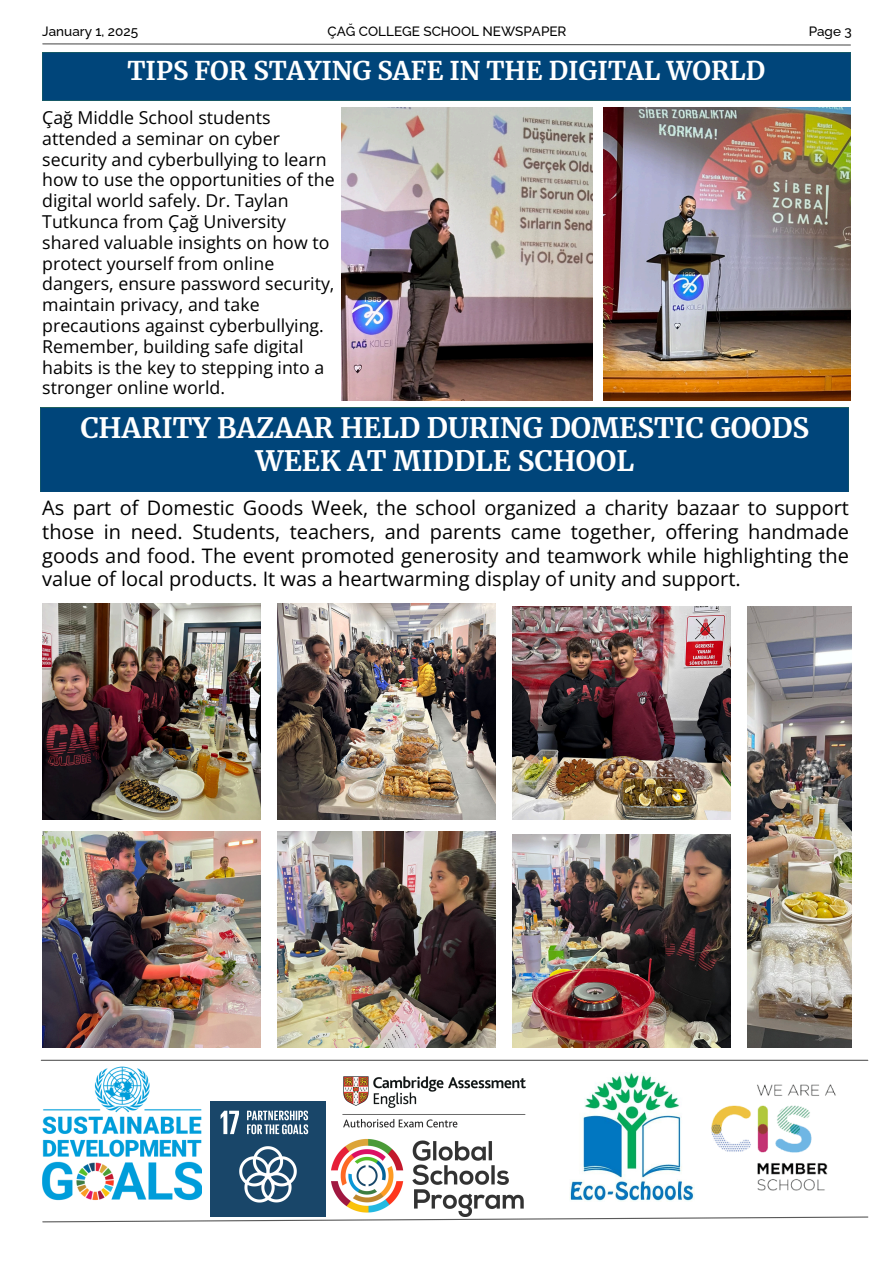
<style>
.page{position:relative;width:893px;height:1263px;background:#fff}
.page>*{position:absolute;margin:0;border:0;box-sizing:border-box;transform-origin:0 0}
.t1{font:700 27.75px/33.2px "Merriweather";color:#fff;text-align:center}
.t2{font:700 25.5px "Merriweather";color:#fff}
.t3{font:20.02px/23.6px "Open Sans";color:#000;text-align:justify}
.t4{font:17.77px/20.9px "Open Sans";color:#000}
.t5{font:500 13.5px "Raleway";color:#000}
</style>
<div class="page">
<svg style="left:42px;top:43px;width:809px;height:3px"></svg>
<div style="left:42px;top:52px;width:808px;height:48px;background:#00457a"></div>
<svg style="left:42px;top:1216px;width:827px;height:7px"></svg>
<img style="left:711px;top:1084px;width:125px;height:107px">
<img style="left:42px;top:1066px;width:160px;height:135px">
<img style="left:570px;top:1072px;width:124px;height:130px">
<img style="left:203px;top:1216px;width:115px;height:1px">
<img style="left:342px;top:1076px;width:184px;height:52px">
<hr style="left:41px;top:1060px;width:827px;height:1px;background:#595959">
<img style="left:331px;top:1139px;width:193px;height:77px">
<img style="left:210px;top:1101px;width:116px;height:115px">
<img style="left:341px;top:107px;width:251px;height:294px">
<img style="left:604px;top:107px;width:246px;height:294px">
<div style="left:41px;top:408px;width:808px;height:84px;background:#00457a"></div>
<img style="left:42px;top:604px;width:218px;height:216px">
<img style="left:277px;top:604px;width:219px;height:216px">
<img style="left:512px;top:606px;width:219px;height:213px">
<img style="left:512px;top:835px;width:219px;height:212px">
<img style="left:277px;top:832px;width:219px;height:216px">
<img style="left:42px;top:832px;width:218px;height:216px">
<img style="left:747px;top:606px;width:104px;height:441px">
<p class="t5" style="left:327px;top:23px;width:240px">ÇAĞ COLLEGE SCHOOL NEWSPAPER</p>
<p class="t5" style="left:42px;top:23px;width:97px">January 1, 2025</p>
<p class="t2" style="left:127px;top:55px;width:639px">TIPS FOR STAYING SAFE IN THE DIGITAL WORLD</p>
<h1 class="t4" style="left:42px;top:107px;width:294px">Çağ Middle School students attended a seminar on cyber security and cyberbullying to learn how to use the opportunities of the digital world safely. Dr. Taylan<br>Tutkunca from Çağ University shared valuable insights on how to protect yourself from online dangers, ensure password security, maintain privacy, and take precautions against cyberbullying.<br>Remember, building safe digital habits is the key to stepping into a stronger online world.</h1>
<h3 class="t5" style="left:808px;top:23px;width:45px">Page 3</h3>
<h4 class="t1" style="left:80px;top:411px;width:730px">CHARITY BAZAAR HELD DURING DOMESTIC GOODS<br>WEEK AT MIDDLE SCHOOL</h4>
<p class="t3" style="left:42px;top:496px;width:808px">As part of Domestic Goods Week, the school organized a charity bazaar to support those in need. Students, teachers, and parents came together, offering handmade goods and food. The event promoted generosity and teamwork while highlighting the value of local products. It was a heartwarming display of unity and support.</p>
</div>
